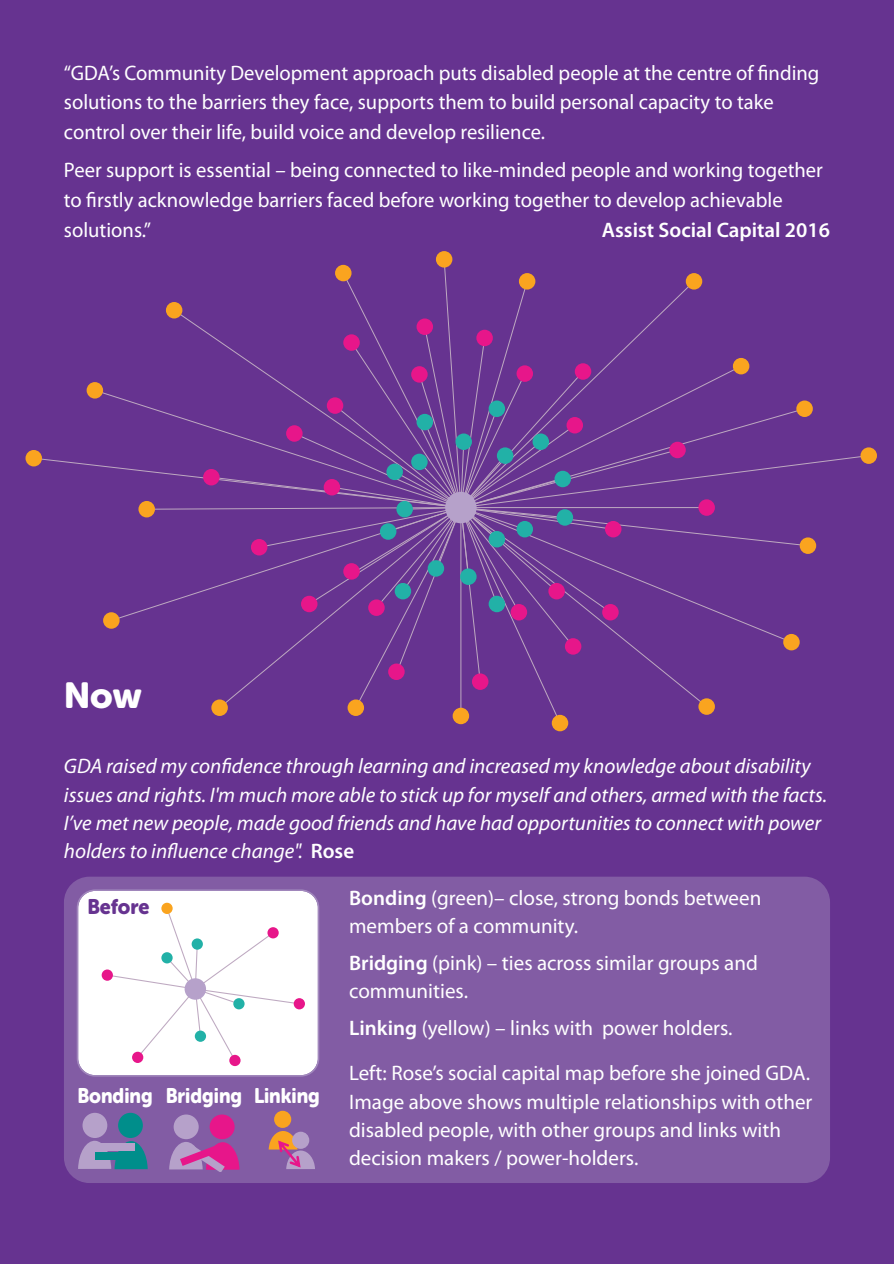
<style>
.page{position:relative;width:894px;height:1264px;background:#fff}
.page>*{position:absolute;margin:0;border:0;box-sizing:border-box;transform-origin:0 0}
.t1{font:36px "Museo Sans Rounded 900";color:#fff}
.t2{font:21px/28.2px "Myriad Pro";color:#fff}
.t3{font:italic 21px/28.2px "Myriad Pro";color:#fff}
.t4{font:600 21px "Myriad Pro";color:#fff}
.t5{font:21px "Museo Sans Rounded 900";color:#fff;scale:.9 1}
.t6{font:21px "Museo Sans Rounded 900";letter-spacing:-.01em;color:#663390;scale:.95 1}
.s1{font-weight:600;font-style:normal}
.s2{font-weight:600}
</style>
<div class="page">
<div style="left:0;top:0;width:893px;height:1263px;background:#663390"></div>
<div style="left:64px;top:876px;width:765px;height:306px;background:#825ca4;border-radius:26px"></div>
<svg style="left:77px;top:889px;width:242px;height:187px;background:#f4f1f6"></svg>
<svg style="left:33px;top:258px;width:827px;height:458px"></svg>
<svg style="left:454px;top:506px;width:354px;height:137px"></svg>
<svg style="left:458px;top:504px;width:249px;height:220px"></svg>
<div style="left:445px;top:492px;width:31px;height:31px;background:#b6a1ca;border-radius:50%"></div>
<div style="left:455px;top:433px;width:17px;height:17px;background:#22b1a7;border-radius:50%"></div>
<div style="left:411px;top:453px;width:16px;height:17px;background:#22b1a7;border-radius:50%"></div>
<div style="left:516px;top:521px;width:17px;height:16px;background:#22b1a7;border-radius:50%"></div>
<div style="left:460px;top:568px;width:16px;height:16px;background:#22b1a7;border-radius:50%"></div>
<div style="left:510px;top:604px;width:17px;height:16px;background:#e7168a;border-radius:50%"></div>
<div style="left:604px;top:521px;width:17px;height:16px;background:#e7168a;border-radius:50%"></div>
<div style="left:368px;top:599px;width:16px;height:16px;background:#e7168a;border-radius:50%"></div>
<div style="left:323px;top:479px;width:17px;height:16px;background:#e7168a;border-radius:50%"></div>
<div style="left:566px;top:417px;width:16px;height:16px;background:#e7168a;border-radius:50%"></div>
<div style="left:335px;top:265px;width:16px;height:16px;background:#faa41f;border-radius:50%"></div>
<div style="left:556px;top:509px;width:17px;height:16px;background:#22b1a7;border-radius:50%"></div>
<div style="left:554px;top:470px;width:16px;height:17px;background:#22b1a7;border-radius:50%"></div>
<div style="left:488px;top:531px;width:17px;height:16px;background:#22b1a7;border-radius:50%"></div>
<div style="left:488px;top:595px;width:17px;height:17px;background:#22b1a7;border-radius:50%"></div>
<div style="left:427px;top:560px;width:17px;height:16px;background:#22b1a7;border-radius:50%"></div>
<div style="left:394px;top:583px;width:17px;height:16px;background:#22b1a7;border-radius:50%"></div>
<div style="left:380px;top:523px;width:16px;height:16px;background:#22b1a7;border-radius:50%"></div>
<div style="left:396px;top:501px;width:17px;height:16px;background:#22b1a7;border-radius:50%"></div>
<div style="left:386px;top:463px;width:17px;height:17px;background:#22b1a7;border-radius:50%"></div>
<div style="left:496px;top:447px;width:17px;height:17px;background:#22b1a7;border-radius:50%"></div>
<div style="left:532px;top:433px;width:16px;height:17px;background:#22b1a7;border-radius:50%"></div>
<div style="left:488px;top:400px;width:17px;height:17px;background:#22b1a7;border-radius:50%"></div>
<div style="left:416px;top:414px;width:17px;height:16px;background:#22b1a7;border-radius:50%"></div>
<div style="left:301px;top:595px;width:16px;height:17px;background:#e7168a;border-radius:50%"></div>
<div style="left:343px;top:563px;width:16px;height:16px;background:#e7168a;border-radius:50%"></div>
<div style="left:251px;top:539px;width:16px;height:16px;background:#e7168a;border-radius:50%"></div>
<div style="left:203px;top:469px;width:16px;height:16px;background:#e7168a;border-radius:50%"></div>
<div style="left:286px;top:425px;width:16px;height:16px;background:#e7168a;border-radius:50%"></div>
<div style="left:326px;top:397px;width:17px;height:17px;background:#e7168a;border-radius:50%"></div>
<div style="left:343px;top:334px;width:16px;height:17px;background:#e7168a;border-radius:50%"></div>
<div style="left:416px;top:318px;width:17px;height:17px;background:#e7168a;border-radius:50%"></div>
<div style="left:476px;top:329px;width:16px;height:17px;background:#e7168a;border-radius:50%"></div>
<div style="left:411px;top:366px;width:16px;height:16px;background:#e7168a;border-radius:50%"></div>
<div style="left:516px;top:365px;width:17px;height:17px;background:#e7168a;border-radius:50%"></div>
<div style="left:574px;top:363px;width:17px;height:16px;background:#e7168a;border-radius:50%"></div>
<div style="left:669px;top:441px;width:16px;height:17px;background:#e7168a;border-radius:50%"></div>
<div style="left:602px;top:604px;width:16px;height:16px;background:#e7168a;border-radius:50%"></div>
<div style="left:548px;top:583px;width:16px;height:16px;background:#e7168a;border-radius:50%"></div>
<div style="left:564px;top:638px;width:17px;height:16px;background:#e7168a;border-radius:50%"></div>
<div style="left:472px;top:673px;width:16px;height:16px;background:#e7168a;border-radius:50%"></div>
<div style="left:388px;top:663px;width:16px;height:17px;background:#e7168a;border-radius:50%"></div>
<div style="left:698px;top:499px;width:16px;height:16px;background:#e7168a;border-radius:50%"></div>
<div style="left:87px;top:382px;width:16px;height:16px;background:#faa41f;border-radius:50%"></div>
<div style="left:166px;top:302px;width:16px;height:16px;background:#faa41f;border-radius:50%"></div>
<div style="left:138px;top:501px;width:17px;height:16px;background:#faa41f;border-radius:50%"></div>
<div style="left:103px;top:612px;width:16px;height:16px;background:#faa41f;border-radius:50%"></div>
<div style="left:211px;top:699px;width:17px;height:16px;background:#faa41f;border-radius:50%"></div>
<div style="left:347px;top:699px;width:17px;height:16px;background:#faa41f;border-radius:50%"></div>
<div style="left:452px;top:707px;width:17px;height:17px;background:#faa41f;border-radius:50%"></div>
<div style="left:551px;top:714px;width:17px;height:17px;background:#faa41f;border-radius:50%"></div>
<div style="left:698px;top:698px;width:16px;height:16px;background:#faa41f;border-radius:50%"></div>
<div style="left:782px;top:633px;width:17px;height:17px;background:#faa41f;border-radius:50%"></div>
<div style="left:799px;top:537px;width:16px;height:17px;background:#faa41f;border-radius:50%"></div>
<div style="left:796px;top:400px;width:16px;height:17px;background:#faa41f;border-radius:50%"></div>
<div style="left:732px;top:358px;width:17px;height:16px;background:#faa41f;border-radius:50%"></div>
<div style="left:685px;top:273px;width:17px;height:16px;background:#faa41f;border-radius:50%"></div>
<div style="left:518px;top:273px;width:17px;height:16px;background:#faa41f;border-radius:50%"></div>
<div style="left:435px;top:251px;width:17px;height:16px;background:#faa41f;border-radius:50%"></div>
<div style="left:25px;top:450px;width:17px;height:16px;background:#faa41f;border-radius:50%"></div>
<div style="left:860px;top:447px;width:16px;height:17px;background:#faa41f;border-radius:50%"></div>
<div style="left:82px;top:1112px;width:25px;height:25px;background:#b6a1ca;border-radius:50%"></div>
<svg style="left:78px;top:1140px;width:70px;height:28px"></svg>
<div style="left:118px;top:1112px;width:25px;height:25px;background:#008e8b;border-radius:50%"></div>
<div style="left:99px;top:1143px;width:36px;height:7px;background:#b6a1ca"></div>
<div style="left:95px;top:1152px;width:35px;height:7px;background:#008e8b"></div>
<div style="left:173px;top:1114px;width:26px;height:24px;background:#b6a1ca;border-radius:50%"></div>
<div style="left:209px;top:1114px;width:25px;height:24px;background:#e7168a;border-radius:50%"></div>
<svg style="left:169px;top:1142px;width:70px;height:28px"></svg>
<svg style="left:268px;top:1131px;width:47px;height:37px"></svg>
<div style="left:274px;top:1110px;width:17px;height:17px;background:#faa41f;border-radius:50%"></div>
<div style="left:292px;top:1131px;width:17px;height:17px;background:#b6a1ca;border-radius:50%"></div>
<p class="t2" style="left:64px;top:60px;width:756px;line-height:29.7px">“GDA’s Community Development approach puts disabled people at the centre of finding solutions to the barriers they face, supports them to build personal capacity to take control over their life, build voice and develop resilience.</p>
<p class="t2" style="left:64px;top:157px;width:760px;line-height:29.7px">Peer support is essential – being connected to like-minded people and working together to firstly acknowledge barriers faced before working together to develop achievable solutions.”</p>
<p class="t4" style="left:601px;top:222px;width:230px">Assist Social Capital 2016</p>
<h1 class="t1" style="left:64px;top:682px;width:80px">Now</h1>
<p class="t3" style="left:64px;top:754px;width:764px">GDA raised my confidence through learning and increased my knowledge about disability issues and rights. I'm much more able to stick up for myself and others, armed with the facts.<br>I’ve met new people, made good friends and have had opportunities to connect with power holders to influence change". <span class="s1">Rose</span></p>
<p class="t6" style="left:87px;top:898px;width:67px">Before</p>
<p class="t2" style="left:349px;top:885px;width:413px"><span class="s2">Bonding</span> (green)– close, strong bonds between members of a community.</p>
<p class="t2" style="left:349px;top:950px;width:410px"><span class="s2">Bridging</span> (pink) – ties across similar groups and communities.</p>
<p class="t2" style="left:349px;top:1006px;width:462px;line-height:45.2px"><span class="s2">Linking</span> (yellow) – links with power holders.<br>Left: Rose’s social capital map before she joined GDA.</p>
<p class="t2" style="left:349px;top:1088px;width:464px">Image above shows multiple relationships with other disabled people, with other groups and links with decision makers / power-holders.</p>
<p class="t5" style="left:77px;top:1087px;width:271px">Bonding Bridging Linking</p>
</div>
